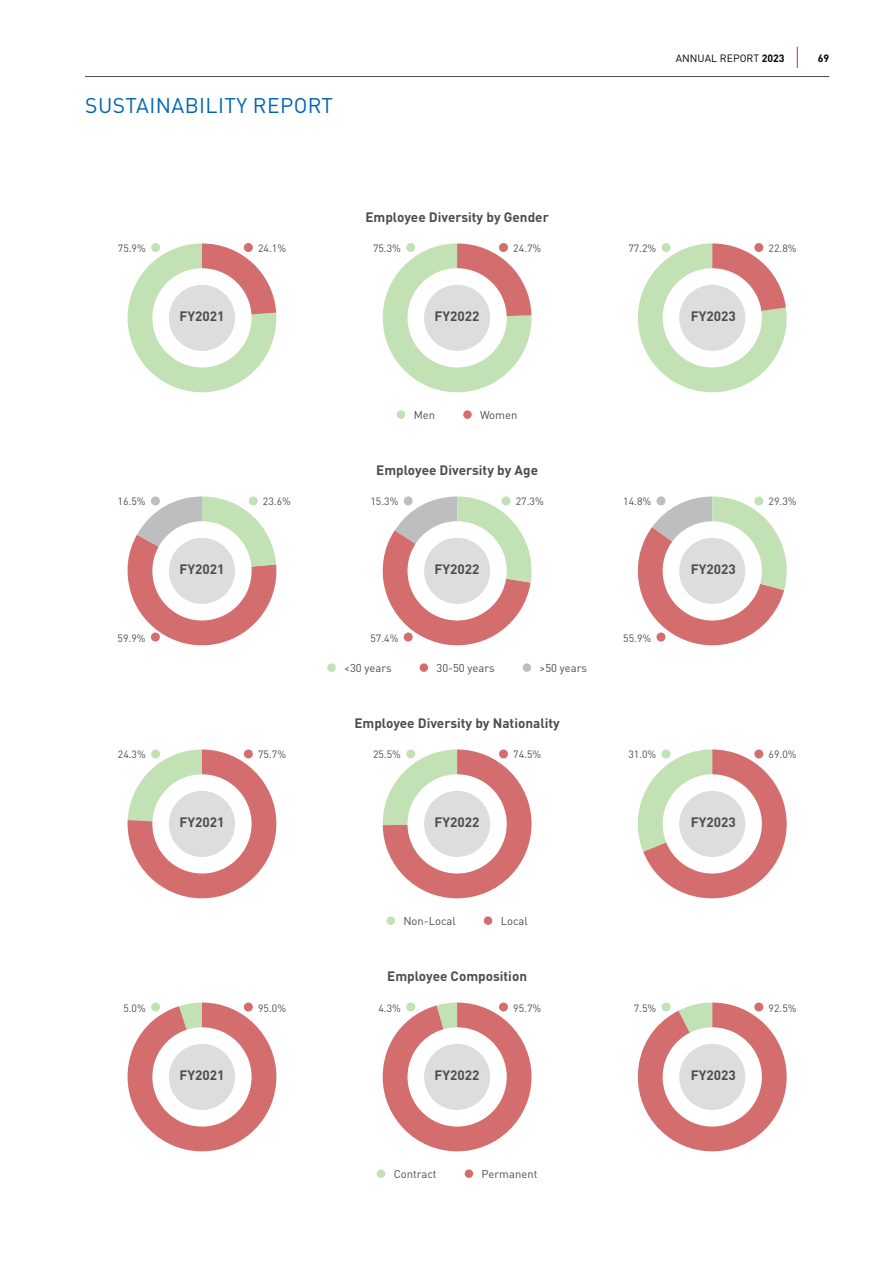
<style>
.page{position:relative;width:893px;height:1263px;background:#fff}
.page>*{position:absolute;margin:0;border:0;box-sizing:border-box;transform-origin:0 0}
.t1{font:21px "DIN Pro";color:#0064b1}
.t2{font:700 13.5px "DIN Pro";color:#4d4d4f}
.t3{font:11.25px "DIN Pro";color:#4d4d4f}
.t4{font:10.5px "DIN Pro";color:#4d4d4f}
.t5{font:10.5px "DIN";color:#000}
.t6{font:700 10.5px "DIN";color:#000}
.s1{font-weight:700}
</style>
<div class="page">
<div style="left:397px;top:410px;width:8px;height:9px;background:#c2e1b5;border-radius:50%"></div>
<div style="left:463px;top:410px;width:9px;height:9px;background:#d46d6e;border-radius:50%"></div>
<div style="left:327px;top:663px;width:9px;height:9px;background:#c2e1b5;border-radius:50%"></div>
<div style="left:420px;top:663px;width:8px;height:9px;background:#d46d6e;border-radius:50%"></div>
<div style="left:523px;top:663px;width:8px;height:9px;background:#bcbec0;border-radius:50%"></div>
<div style="left:386px;top:916px;width:9px;height:9px;background:#c2e1b5;border-radius:50%"></div>
<div style="left:484px;top:916px;width:8px;height:9px;background:#d46d6e;border-radius:50%"></div>
<div style="left:377px;top:1169px;width:8px;height:9px;background:#c2e1b5;border-radius:50%"></div>
<div style="left:465px;top:1169px;width:8px;height:9px;background:#d46d6e;border-radius:50%"></div>
<svg style="left:637px;top:243px;width:150px;height:150px"></svg>
<div style="left:663px;top:268px;width:99px;height:99px;background:#fff;border-radius:50%"></div>
<div style="left:679px;top:285px;width:66px;height:66px;background:#dcddde;border-radius:50%"></div>
<svg style="left:382px;top:243px;width:150px;height:150px"></svg>
<div style="left:407px;top:268px;width:100px;height:99px;background:#fff;border-radius:50%"></div>
<div style="left:424px;top:285px;width:66px;height:66px;background:#dcddde;border-radius:50%"></div>
<svg style="left:127px;top:243px;width:150px;height:150px"></svg>
<div style="left:152px;top:268px;width:100px;height:99px;background:#fff;border-radius:50%"></div>
<div style="left:169px;top:285px;width:66px;height:66px;background:#dcddde;border-radius:50%"></div>
<div style="left:754px;top:243px;width:9px;height:9px;background:#d46d6e;border-radius:50%"></div>
<div style="left:499px;top:243px;width:9px;height:9px;background:#d46d6e;border-radius:50%"></div>
<div style="left:244px;top:243px;width:9px;height:9px;background:#d46d6e;border-radius:50%"></div>
<div style="left:244px;top:749px;width:9px;height:9px;background:#d46d6e;border-radius:50%"></div>
<div style="left:662px;top:243px;width:9px;height:9px;background:#c2e1b5;border-radius:50%"></div>
<div style="left:406px;top:243px;width:9px;height:9px;background:#c2e1b5;border-radius:50%"></div>
<div style="left:151px;top:243px;width:9px;height:9px;background:#c2e1b5;border-radius:50%"></div>
<svg style="left:128px;top:749px;width:32px;height:65px"></svg>
<svg style="left:128px;top:749px;width:148px;height:149px;background:#d08a80"></svg>
<svg style="left:382px;top:749px;width:149px;height:149px"></svg>
<svg style="left:637px;top:749px;width:150px;height:149px"></svg>
<div style="left:663px;top:774px;width:99px;height:99px;background:#fff;border-radius:50%"></div>
<div style="left:679px;top:791px;width:66px;height:66px;background:#dcddde;border-radius:50%"></div>
<div style="left:407px;top:774px;width:100px;height:99px;background:#fff;border-radius:50%"></div>
<div style="left:424px;top:791px;width:66px;height:66px;background:#dcddde;border-radius:50%"></div>
<div style="left:152px;top:774px;width:100px;height:99px;background:#fff;border-radius:50%"></div>
<div style="left:169px;top:791px;width:66px;height:66px;background:#dcddde;border-radius:50%"></div>
<svg style="left:128px;top:1002px;width:148px;height:149px"></svg>
<svg style="left:383px;top:1002px;width:148px;height:149px"></svg>
<svg style="left:638px;top:1002px;width:149px;height:149px"></svg>
<div style="left:663px;top:1027px;width:99px;height:99px;background:#fff;border-radius:50%"></div>
<div style="left:679px;top:1044px;width:66px;height:66px;background:#dcddde;border-radius:50%"></div>
<div style="left:407px;top:1027px;width:100px;height:99px;background:#fff;border-radius:50%"></div>
<div style="left:424px;top:1044px;width:66px;height:66px;background:#dcddde;border-radius:50%"></div>
<div style="left:152px;top:1027px;width:100px;height:99px;background:#fff;border-radius:50%"></div>
<div style="left:169px;top:1044px;width:66px;height:66px;background:#dcddde;border-radius:50%"></div>
<svg style="left:127px;top:496px;width:150px;height:150px"></svg>
<svg style="left:382px;top:496px;width:149px;height:150px"></svg>
<svg style="left:637px;top:496px;width:150px;height:150px"></svg>
<div style="left:663px;top:521px;width:99px;height:99px;background:#fff;border-radius:50%"></div>
<div style="left:679px;top:538px;width:66px;height:66px;background:#dcddde;border-radius:50%"></div>
<div style="left:407px;top:521px;width:100px;height:99px;background:#fff;border-radius:50%"></div>
<div style="left:424px;top:538px;width:66px;height:66px;background:#dcddde;border-radius:50%"></div>
<div style="left:152px;top:521px;width:100px;height:99px;background:#fff;border-radius:50%"></div>
<div style="left:169px;top:538px;width:66px;height:66px;background:#dcddde;border-radius:50%"></div>
<svg style="left:797px;top:47px;width:1px;height:21px"></svg>
<hr style="left:85px;top:76px;width:744px;height:1px;background:#4d4d4f">
<h1 class="t1" style="left:85px;top:89px;width:26px">Sustainability</h1>
<h1 class="t1" style="left:253px;top:89px;width:41px">REport</h1>
<p class="t4" style="left:118px;top:240px;width:30px">75.9%</p>
<p class="t4" style="left:258px;top:240px;width:30px">24.1%</p>
<p class="t2" style="left:365px;top:206px;width:185px">Employee Diversity by Gender</p>
<p class="t4" style="left:373px;top:240px;width:30px">75.3%</p>
<p class="t4" style="left:513px;top:240px;width:30px">24.7%</p>
<p class="t5" style="left:676px;top:51px;width:110px">ANNUAL REPORT <span class="s1">2023</span></p>
<p class="t6" style="left:818px;top:51px;width:13px">69</p>
<p class="t4" style="left:628px;top:240px;width:30px">77.2%</p>
<p class="t4" style="left:769px;top:240px;width:30px">22.8%</p>
<p class="t2" style="left:179px;top:305px;width:47px">FY2021</p>
<p class="t2" style="left:435px;top:305px;width:47px">FY2022</p>
<p class="t2" style="left:691px;top:305px;width:47px">FY2023</p>
<p class="t3" style="left:414px;top:406px;width:23px">Men</p>
<p class="t3" style="left:480px;top:406px;width:39px">Women</p>
<p class="t2" style="left:376px;top:459px;width:163px">Employee Diversity by Age</p>
<p class="t4" style="left:118px;top:493px;width:30px">16.5%</p>
<p class="t4" style="left:370px;top:493px;width:30px">15.3%</p>
<p class="t4" style="left:623px;top:493px;width:30px">14.8%</p>
<p class="t4" style="left:263px;top:493px;width:30px">23.6%</p>
<p class="t4" style="left:516px;top:493px;width:30px">27.3%</p>
<p class="t4" style="left:769px;top:493px;width:30px">29.3%</p>
<p class="t2" style="left:179px;top:558px;width:47px">FY2021</p>
<p class="t2" style="left:435px;top:558px;width:47px">FY2022</p>
<p class="t2" style="left:691px;top:558px;width:47px">FY2023</p>
<p class="t4" style="left:118px;top:629px;width:30px">59.9%</p>
<p class="t4" style="left:370px;top:629px;width:30px">57.4%</p>
<p class="t4" style="left:623px;top:629px;width:30px">55.9%</p>
<p class="t3" style="left:344px;top:659px;width:49px">&lt;30 years</p>
<p class="t3" style="left:436px;top:659px;width:60px">30-50 years</p>
<p class="t3" style="left:540px;top:659px;width:49px">&gt;50 years</p>
<p class="t4" style="left:118px;top:746px;width:30px">24.3%</p>
<p class="t4" style="left:258px;top:746px;width:30px">75.7%</p>
<p class="t2" style="left:354px;top:712px;width:207px">Employee Diversity by Nationality</p>
<p class="t4" style="left:373px;top:746px;width:30px">25.5%</p>
<p class="t4" style="left:513px;top:746px;width:30px">74.5%</p>
<p class="t4" style="left:628px;top:746px;width:30px">31.0%</p>
<p class="t2" style="left:179px;top:811px;width:47px">FY2021</p>
<p class="t2" style="left:435px;top:811px;width:47px">FY2022</p>
<p class="t2" style="left:691px;top:811px;width:47px">FY2023</p>
<p class="t4" style="left:769px;top:746px;width:30px">69.0%</p>
<p class="t4" style="left:123px;top:999px;width:24px">5.0%</p>
<p class="t3" style="left:403px;top:912px;width:54px">Non-Local</p>
<p class="t3" style="left:501px;top:912px;width:29px">Local</p>
<p class="t4" style="left:258px;top:999px;width:30px">95.0%</p>
<p class="t2" style="left:387px;top:965px;width:141px">Employee Composition</p>
<p class="t4" style="left:378px;top:999px;width:24px">4.3%</p>
<p class="t4" style="left:513px;top:999px;width:30px">95.7%</p>
<p class="t4" style="left:634px;top:999px;width:24px">7.5%</p>
<p class="t2" style="left:179px;top:1064px;width:47px">FY2021</p>
<p class="t2" style="left:435px;top:1064px;width:47px">FY2022</p>
<p class="t2" style="left:691px;top:1064px;width:47px">FY2023</p>
<p class="t4" style="left:769px;top:999px;width:30px">92.5%</p>
<p class="t3" style="left:394px;top:1165px;width:44px">Contract</p>
<p class="t3" style="left:482px;top:1165px;width:57px">Permanent</p>
</div>
